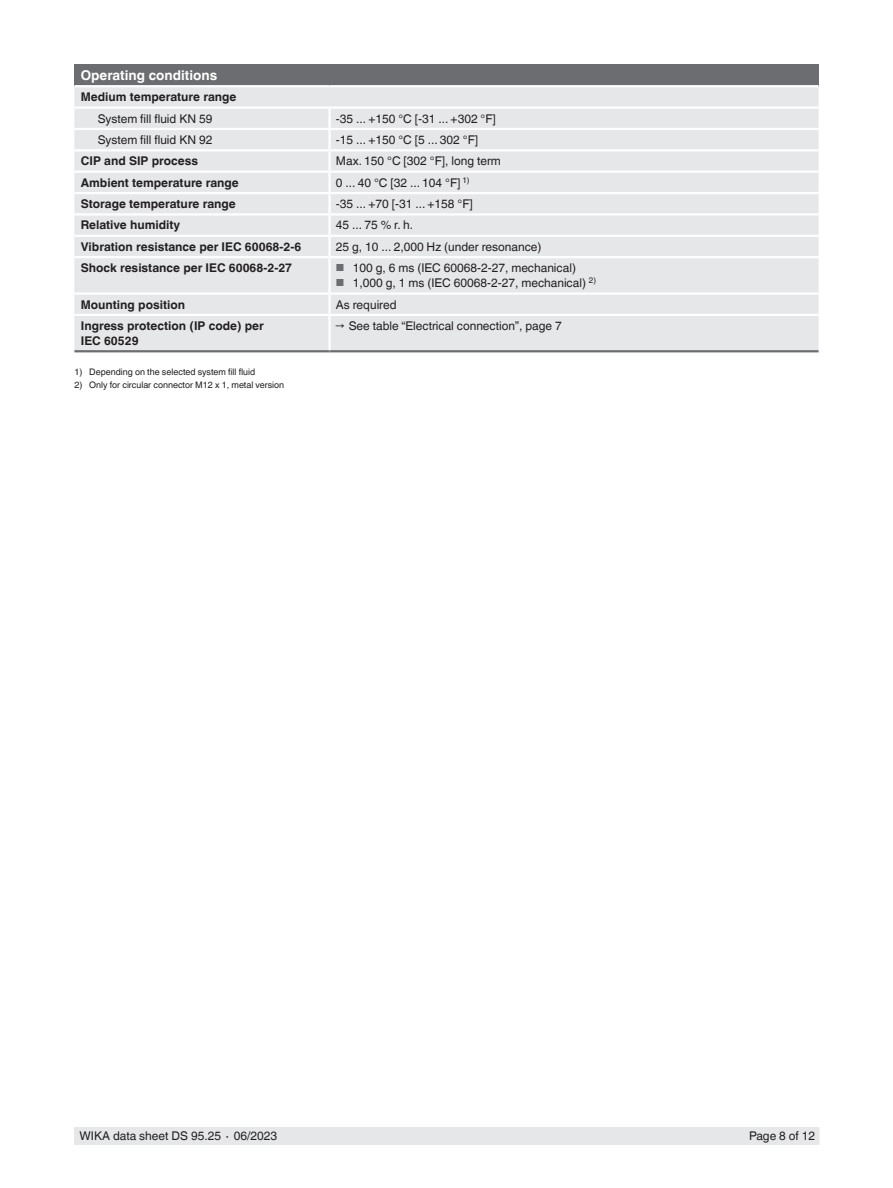
<style>
.page{position:relative;width:893px;height:1188px;background:#fff}
.page>*{position:absolute;margin:0;border:0;box-sizing:border-box;transform-origin:0 0}
.t1{font:700 13.5px "Helvetica World";color:#fff}
.t2{font:12px "Helvetica World";color:#231f20}
.t3{font:700 12px/15px "Helvetica World";color:#231f20}
.t4{font:9px "Helvetica World";color:#231f20}
.s1{font-size:10.2px;color:#6c6d70}
</style>
<div class="page">
<div style="left:74px;top:1127px;width:745px;height:18px;background:#e6e7e9"></div>
<div style="left:74px;top:64px;width:745px;height:22px;background:#6c6d70"></div>
<div style="left:74px;top:87px;width:745px;height:263px;background:#e6e7e9"></div>
<hr style="left:74px;top:350px;width:256px;height:2px;background:#6c6d70">
<hr style="left:330px;top:350px;width:489px;height:2px;background:#6c6d70">
<hr style="left:74px;top:85px;width:256px;height:2px;background:#fff">
<hr style="left:330px;top:85px;width:489px;height:2px;background:#fff">
<hr style="left:74px;top:106px;width:256px;height:3px;background:#fff">
<hr style="left:330px;top:106px;width:489px;height:3px;background:#fff">
<hr style="left:328px;top:109px;width:3px;height:19px;background:#fff">
<hr style="left:328px;top:130px;width:3px;height:19px;background:#fff">
<hr style="left:328px;top:151px;width:3px;height:20px;background:#fff">
<hr style="left:74px;top:171px;width:256px;height:2px;background:#fff">
<hr style="left:330px;top:171px;width:489px;height:2px;background:#fff">
<hr style="left:328px;top:173px;width:3px;height:19px;background:#fff">
<hr style="left:74px;top:192px;width:256px;height:2px;background:#fff">
<hr style="left:330px;top:192px;width:489px;height:2px;background:#fff">
<hr style="left:328px;top:194px;width:3px;height:19px;background:#fff">
<hr style="left:74px;top:213px;width:256px;height:3px;background:#fff">
<hr style="left:330px;top:213px;width:489px;height:3px;background:#fff">
<hr style="left:328px;top:216px;width:3px;height:19px;background:#fff">
<hr style="left:74px;top:235px;width:256px;height:2px;background:#fff">
<hr style="left:330px;top:235px;width:489px;height:2px;background:#fff">
<hr style="left:328px;top:237px;width:3px;height:19px;background:#fff">
<hr style="left:74px;top:256px;width:256px;height:2px;background:#fff">
<hr style="left:330px;top:256px;width:489px;height:2px;background:#fff">
<hr style="left:328px;top:258px;width:3px;height:34px;background:#fff">
<hr style="left:74px;top:292px;width:256px;height:3px;background:#fff">
<hr style="left:330px;top:292px;width:489px;height:3px;background:#fff">
<hr style="left:328px;top:295px;width:3px;height:19px;background:#fff">
<hr style="left:74px;top:314px;width:256px;height:2px;background:#fff">
<hr style="left:330px;top:314px;width:489px;height:2px;background:#fff">
<hr style="left:328px;top:316px;width:3px;height:34px;background:#fff">
<hr style="left:74px;top:128px;width:256px;height:2px;background:#fff">
<hr style="left:330px;top:128px;width:489px;height:2px;background:#fff">
<hr style="left:74px;top:149px;width:256px;height:2px;background:#fff">
<hr style="left:330px;top:149px;width:489px;height:2px;background:#fff">
<p class="t1" style="left:81px;top:67px;width:138px">Operating conditions</p>
<p class="t3" style="left:81px;top:90px;width:157px">Medium temperature range</p>
<p class="t2" style="left:98px;top:111px;width:116px">System fill fluid KN 59</p>
<p class="t2" style="left:336px;top:111px;width:161px">-35 ... +150 °C [-31 ... +302 °F]</p>
<p class="t2" style="left:98px;top:133px;width:116px">System fill fluid KN 92</p>
<p class="t2" style="left:336px;top:133px;width:144px">-15 ... +150 °C [5 ... 302 °F]</p>
<p class="t3" style="left:81px;top:154px;width:119px">CIP and SIP process</p>
<p class="t2" style="left:336px;top:154px;width:166px">Max. 150 °C [302 °F], long term</p>
<p class="t3" style="left:81px;top:175px;width:160px">Ambient temperature range</p>
<p class="t2" style="left:336px;top:176px;width:135px">0 ... 40 °C [32 ... 104 °F] <sup>1)</sup></p>
<p class="t3" style="left:81px;top:196px;width:156px">Storage temperature range</p>
<p class="t2" style="left:336px;top:197px;width:138px">-35 ... +70 [-31 ... +158 °F]</p>
<p class="t3" style="left:81px;top:218px;width:101px">Relative humidity</p>
<p class="t2" style="left:336px;top:218px;width:79px">45 ... 75 % r. h.</p>
<p class="t3" style="left:81px;top:239px;width:222px">Vibration resistance per IEC 60068-2-6</p>
<p class="t2" style="left:336px;top:240px;width:207px">25 g, 10 ... 2,000 Hz (under resonance)</p>
<p class="t3" style="left:81px;top:261px;width:213px">Shock resistance per IEC 60068-2-27</p>
<p class="t2" style="left:336px;top:261px;width:242px"><span class="s1">■</span> 100 g, 6 ms (IEC 60068-2-27, mechanical)</p>
<p class="t2" style="left:336px;top:276px;width:262px"><span class="s1">■</span> 1,000 g, 1 ms (IEC 60068-2-27, mechanical) <sup>2)</sup></p>
<p class="t3" style="left:81px;top:297px;width:106px">Mounting position</p>
<p class="t2" style="left:336px;top:297px;width:62px">As required</p>
<p class="t3" style="left:81px;top:318px;width:185px">Ingress protection (IP code) per<br>IEC 60529</p>
<p class="t2" style="left:336px;top:319px;width:227px">→ See table “Electrical connection”, page 7</p>
<p class="t4" style="left:74px;top:367px;width:182px">1) Depending on the selected system fill fluid</p>
<p class="t4" style="left:74px;top:379px;width:211px">2) Only for circular connector M12 x 1, metal version</p>
<p class="t2" style="left:80px;top:1129px;width:199px">WIKA data sheet DS 95.25 ∙ 06/2023</p>
<p class="t2" style="left:749px;top:1129px;width:68px">Page 8 of 12</p>
</div>
